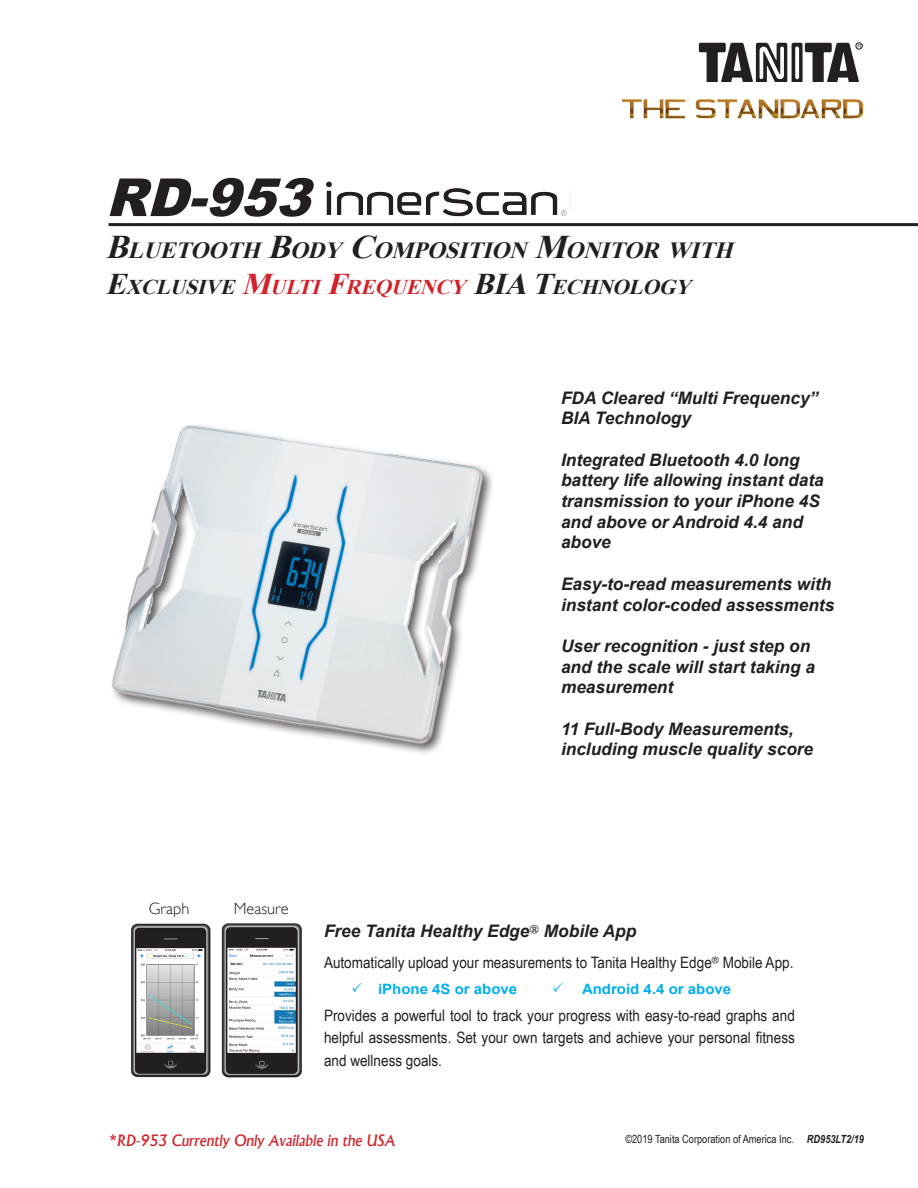
<style>
.page{position:relative;width:918px;height:1188px;background:#fff}
.page>*{position:absolute;margin:0;border:0;box-sizing:border-box;transform-origin:0 0}
.t1{font:italic 900 52.5px "Arial";color:#231f20}
.t2{font:italic 700 23.1px "Times New Roman";color:#231f20}
.t3{font:italic 700 21px "Times New Roman";color:#231f20}
.t4{font:italic 700 17.25px/20.7px "Arial";color:#231f20}
.t5{font:300 16.35px "Gill Sans";color:#231f20}
.t6{font:15.6px/22.5px "Arial Narrow";color:#231f20;text-align:justify;scale:1.05 1}
.t7{font:italic 500 15px "Albertus";color:#d1232a}
.t8{font:700 14.25px "Arial";color:#00aeef;scale:1.05 1}
.t9{font:11.25px "Arial Narrow";color:#231f20}
.s1{font-size:33px}
.s2{font-size:30px}
.s3{font-size:30px;color:#d1232a}
.s4{color:#d1232a}
.s5{font-weight:700;font-style:italic}
</style>
<div class="page">
<hr style="left:109px;top:223px;width:809px;height:3px;background:#231f20">
<div style="left:856px;top:43px;width:7px;height:6px;border:1px solid #231f20;border-radius:50%"></div>
<svg style="left:699px;top:43px;width:162px;height:39px"></svg>
<img style="left:622px;top:99px;width:242px;height:20px">
<img style="left:112px;top:425px;width:377px;height:327px">
<img style="left:326px;top:181px;width:241px;height:36px">
<img style="left:131px;top:923px;width:171px;height:155px">
<h1 class="t1" style="left:106px;top:159px;width:225px">RD-953</h1>
<h2 class="t2" style="left:106px;top:234px;width:636px"><span class="s1">B</span>LUETOOTH <span class="s1">B</span>ODY <span class="s1">C</span>OMPOSITION <span class="s1">M</span>ONITOR WITH</h2>
<p class="t3" style="left:106px;top:273px;width:594px"><span class="s2">E</span>XCLUSIVE <span class="s3">M</span><span class="s4">ULTI</span><span class="s3">F</span><span class="s4">REQUENCY</span> <span class="s2">BIAT</span>ECHNOLOGY</p>
<p class="t4" style="left:561px;top:388px;width:259px">FDA Cleared “Multi Frequency”<br>BIA Technology</p>
<p class="t4" style="left:561px;top:450px;width:264px">Integrated Bluetooth 4.0 long battery life allowing instant data transmission to your iPhone 4S and above or Android 4.4 and above</p>
<p class="t4" style="left:561px;top:574px;width:275px">Easy-to-read measurements with instant color-coded assessments</p>
<p class="t4" style="left:561px;top:636px;width:256px">User recognition - just step on and the scale will start taking a measurement</p>
<p class="t4" style="left:561px;top:719px;width:254px">11 Full-Body Measurements, including muscle quality score</p>
<p class="t5" style="left:149px;top:899px;width:42px">Graph</p>
<p class="t5" style="left:234px;top:899px;width:56px">Measure</p>
<p class="t4" style="left:324px;top:921px;width:314px">Free Tanita Healthy Edge Mobile App</p>
<p class="t6" style="left:324px;top:951px;width:449px">Automatically upload your measurements to Tanita Healthy Edge<sup>®</sup> Mobile App.</p>
<p class="t8" style="left:378px;top:979px;width:134px">iPhone 4S or above</p>
<p class="t8" style="left:582px;top:979px;width:144px">Android 4.4 or above</p>
<p class="t6" style="left:324px;top:1003px;width:450px">Provides a powerful tool to track your progress with easy-to-read graphs and helpful assessments. Set your own targets and achieve your personal fitness and wellness goals.</p>
<p class="t7" style="left:108px;top:1131px;width:289px">*RD-953 Currently Only Available in the USA</p>
<p class="t9" style="left:625px;top:1130px;width:240px">©2019 Tanita Corporation of America Inc. <span class="s5">RD953LT2/19</span></p>
</div>
